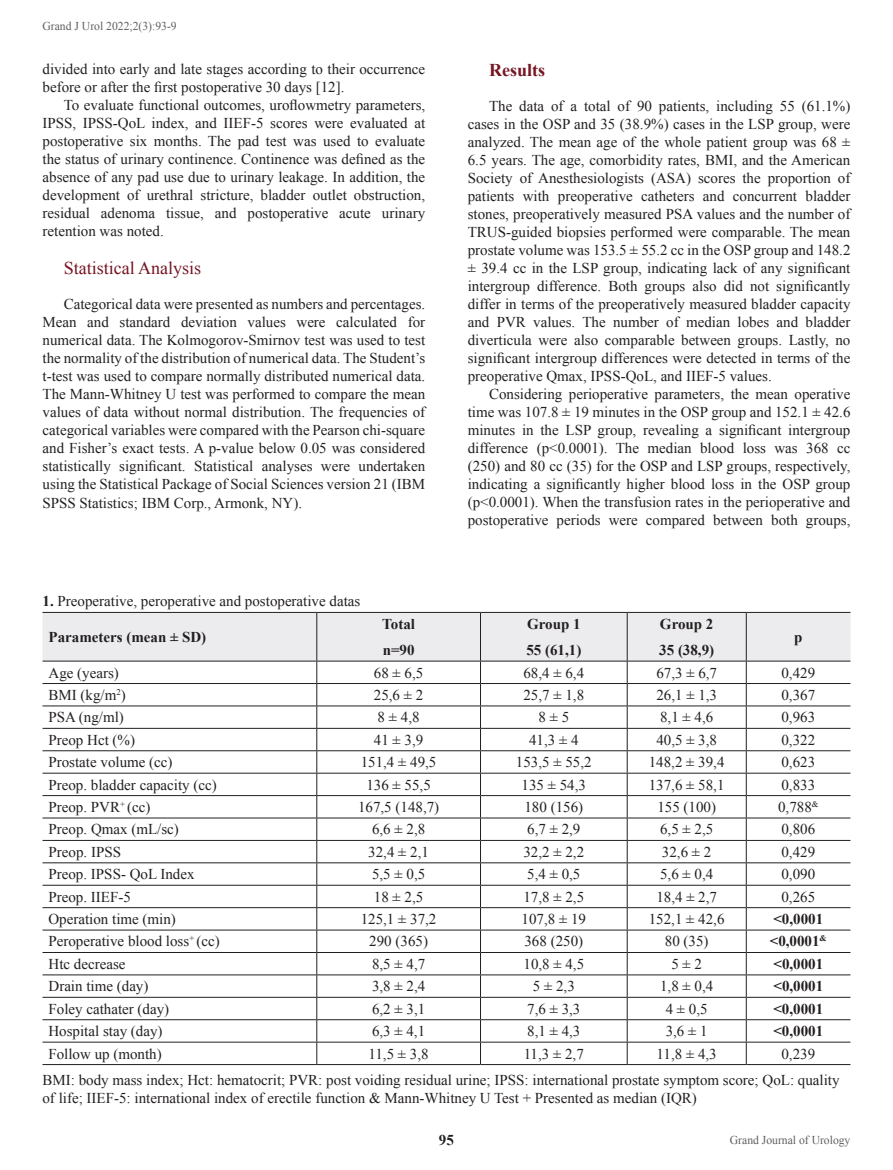
<style>
.page{position:relative;width:893px;height:1170px;background:#fff}
.page>*{position:absolute;margin:0;border:0;box-sizing:border-box;transform-origin:0 0}
.Bordo_yazı_için_basl{font:18px "Times New Roman";color:#741523}
.Bordo_yazı_için_basl-2{font:700 18px "Times New Roman";color:#741523}
.t1{font:15px/18px "Times New Roman";color:#231f20;text-align:justify}
.t2{font:700 15px "Times New Roman";color:#231f20}
.t3{font:12px "Times New Roman";color:#5f605f}
.s1{font-weight:700}
</style>
<div class="page">
<svg style="left:43px;top:612px;width:807px;height:452px"></svg>
<hr style="left:43px;top:1064px;width:274px;height:1px;background:#231f20">
<hr style="left:317px;top:1064px;width:163px;height:1px;background:#231f20">
<hr style="left:480px;top:1064px;width:147px;height:1px;background:#231f20">
<hr style="left:627px;top:1064px;width:119px;height:1px;background:#231f20">
<hr style="left:746px;top:1064px;width:104px;height:1px;background:#231f20">
<p class="t3" style="left:43px;top:17px;width:136px">Grand J Urol 2022;2(3):93-9</p>
<p class="t1" style="left:43px;top:60px;width:384px">divided into early and late stages according to their occurrence before or after the first postoperative 30 days [12].</p>
<p class="t1" style="left:43px;top:96px;width:384px;text-indent:21px">To evaluate functional outcomes, uroflowmetry parameters, IPSS, IPSS-QoL index, and IIEF-5 scores were evaluated at postoperative six months. The pad test was used to evaluate the status of urinary continence. Continence was defined as the absence of any pad use due to urinary leakage. In addition, the development of urethral stricture, bladder outlet obstruction, residual adenoma tissue, and postoperative acute urinary retention was noted.</p>
<p class="Bordo_yazı_için_basl" style="left:64px;top:256px;width:139px">Statistical Analysis</p>
<p class="t1" style="left:43px;top:295px;width:384px;text-indent:21px">Categorical data were presented as numbers and percentages.<br>Mean and standard deviation values were calculated for numerical data. The Kolmogorov-Smirnov test was used to test the normality of the distribution of numerical data. The Student’s t-test was used to compare normally distributed numerical data.<br>The Mann-Whitney U test was performed to compare the mean values of data without normal distribution. The frequencies of categorical variables were compared with the Pearson chi-square and Fisher’s exact tests. A p-value below 0.05 was considered statistically significant. Statistical analyses were undertaken using the Statistical Package of Social Sciences version 21 (IBM SPSS Statistics; IBM Corp., Armonk, NY).</p>
<p class="t1" style="left:43px;top:591px;width:319px"><span class="s1">1.</span> Preoperative, peroperative and postoperative datas</p>
<p class="t2" style="left:49px;top:626px;width:159px">Parameters (mean ± SD)</p>
<p class="t2" style="left:382px;top:613px;width:34px">Total</p>
<p class="t2" style="left:383px;top:639px;width:33px">n=90</p>
<p class="Bordo_yazı_için_basl-2" style="left:489px;top:58px;width:57px">Results</p>
<p class="t1" style="left:468px;top:97px;width:384px;text-indent:21px">The data of a total of 90 patients, including 55 (61.1%) cases in the OSP and 35 (38.9%) cases in the LSP group, were analyzed. The mean age of the whole patient group was 68 ± 6.5 years. The age, comorbidity rates, BMI, and the American Society of Anesthesiologists (ASA) scores the proportion of patients with preoperative catheters and concurrent bladder stones, preoperatively measured PSA values and the number of TRUS-guided biopsies performed were comparable. The mean prostate volume was 153.5 ± 55.2 cc in the OSP group and 148.2 ± 39.4 cc in the LSP group, indicating lack of any significant intergroup difference. Both groups also did not significantly differ in terms of the preoperatively measured bladder capacity and PVR values. The number of median lobes and bladder diverticula were also comparable between groups. Lastly, no significant intergroup differences were detected in terms of the preoperative Qmax, IPSS-QoL, and IIEF-5 values.</p>
<p class="t1" style="left:468px;top:385px;width:384px;text-indent:21px">Considering perioperative parameters, the mean operative time was 107.8 ± 19 minutes in the OSP group and 152.1 ± 42.6 minutes in the LSP group, revealing a significant intergroup difference (p&lt;0.0001). The median blood loss was 368 cc (250) and 80 cc (35) for the OSP and LSP groups, respectively, indicating a significantly higher blood loss in the OSP group (p&lt;0.0001). When the transfusion rates in the perioperative and postoperative periods were compared between both groups,</p>
<p class="t2" style="left:527px;top:613px;width:55px">Group 1</p>
<p class="t2" style="left:526px;top:639px;width:56px">55 (61,1)</p>
<p class="t2" style="left:660px;top:613px;width:55px">Group 2</p>
<p class="t2" style="left:659px;top:639px;width:56px">35 (38,9)</p>
<p class="t2" style="left:794px;top:626px;width:10px">p</p>
<p class="t1" style="left:49px;top:663px;width:72px">Age (years)</p>
<p class="t1" style="left:374px;top:663px;width:51px">68 ± 6,5</p>
<p class="t1" style="left:523px;top:663px;width:62px">68,4 ± 6,4</p>
<p class="t1" style="left:656px;top:663px;width:62px">67,3 ± 6,7</p>
<p class="t1" style="left:781px;top:663px;width:35px">0,429</p>
<p class="t1" style="left:48px;top:685px;width:79px">BMI (kg/m<sup>2</sup>)</p>
<p class="t1" style="left:374px;top:685px;width:51px">25,6 ± 2</p>
<p class="t1" style="left:523px;top:685px;width:62px">25,7 ± 1,8</p>
<p class="t1" style="left:656px;top:685px;width:62px">26,1 ± 1,3</p>
<p class="t1" style="left:781px;top:685px;width:35px">0,367</p>
<p class="t1" style="left:48px;top:708px;width:77px">PSA (ng/ml)</p>
<p class="t1" style="left:378px;top:708px;width:43px">8 ± 4,8</p>
<p class="t1" style="left:538px;top:708px;width:32px">8 ± 5</p>
<p class="t1" style="left:660px;top:708px;width:55px">8,1 ± 4,6</p>
<p class="t1" style="left:781px;top:708px;width:35px">0,963</p>
<p class="t1" style="left:48px;top:730px;width:88px">Preop Hct (%)</p>
<p class="t1" style="left:374px;top:730px;width:51px">41 ± 3,9</p>
<p class="t1" style="left:529px;top:730px;width:51px">41,3 ± 4</p>
<p class="t1" style="left:656px;top:730px;width:62px">40,5 ± 3,8</p>
<p class="t1" style="left:781px;top:730px;width:35px">0,322</p>
<p class="t1" style="left:48px;top:752px;width:126px">Prostate volume (cc)</p>
<p class="t1" style="left:361px;top:752px;width:77px">151,4 ± 49,5</p>
<p class="t1" style="left:516px;top:752px;width:77px">153,5 ± 55,2</p>
<p class="t1" style="left:649px;top:752px;width:77px">148,2 ± 39,4</p>
<p class="t1" style="left:781px;top:752px;width:35px">0,623</p>
<p class="t1" style="left:48px;top:775px;width:170px">Preop. bladder capacity (cc)</p>
<p class="t1" style="left:366px;top:775px;width:66px">136 ± 55,5</p>
<p class="t1" style="left:522px;top:775px;width:66px">135 ± 54,3</p>
<p class="t1" style="left:649px;top:775px;width:77px">137,6 ± 58,1</p>
<p class="t1" style="left:781px;top:775px;width:35px">0,833</p>
<p class="t1" style="left:48px;top:797px;width:104px">Preop. PVR<sup>+</sup> (cc)</p>
<p class="t1" style="left:358px;top:797px;width:83px">167,5 (148,7)</p>
<p class="t1" style="left:524px;top:797px;width:60px">180 (156)</p>
<p class="t1" style="left:657px;top:797px;width:60px">155 (100)</p>
<p class="t1" style="left:778px;top:797px;width:42px">0,788<sup>&amp;</sup></p>
<p class="t1" style="left:49px;top:820px;width:132px">Preop. Qmax (mL/sc)</p>
<p class="t1" style="left:372px;top:820px;width:55px">6,6 ± 2,8</p>
<p class="t1" style="left:527px;top:820px;width:55px">6,7 ± 2,9</p>
<p class="t1" style="left:660px;top:820px;width:55px">6,5 ± 2,5</p>
<p class="t1" style="left:781px;top:820px;width:35px">0,806</p>
<p class="t1" style="left:49px;top:842px;width:74px">Preop. IPSS</p>
<p class="t1" style="left:368px;top:842px;width:62px">32,4 ± 2,1</p>
<p class="t1" style="left:523px;top:842px;width:62px">32,2 ± 2,2</p>
<p class="t1" style="left:662px;top:842px;width:51px">32,6 ± 2</p>
<p class="t1" style="left:781px;top:842px;width:35px">0,429</p>
<p class="t1" style="left:48px;top:864px;width:148px">Preop. IPSS- QoL Index</p>
<p class="t1" style="left:372px;top:864px;width:55px">5,5 ± 0,5</p>
<p class="t1" style="left:527px;top:864px;width:55px">5,4 ± 0,5</p>
<p class="t1" style="left:660px;top:864px;width:55px">5,6 ± 0,4</p>
<p class="t1" style="left:781px;top:864px;width:35px">0,090</p>
<p class="t1" style="left:48px;top:887px;width:84px">Preop. IIEF-5</p>
<p class="t1" style="left:374px;top:887px;width:51px">18 ± 2,5</p>
<p class="t1" style="left:523px;top:887px;width:62px">17,8 ± 2,5</p>
<p class="t1" style="left:656px;top:887px;width:62px">18,4 ± 2,7</p>
<p class="t1" style="left:781px;top:887px;width:35px">0,265</p>
<p class="t1" style="left:48px;top:909px;width:129px">Operation time (min)</p>
<p class="t1" style="left:361px;top:909px;width:77px">125,1 ± 37,2</p>
<p class="t1" style="left:522px;top:909px;width:66px">107,8 ± 19</p>
<p class="t1" style="left:649px;top:909px;width:77px">152,1 ± 42,6</p>
<p class="t2" style="left:773px;top:908px;width:51px">&lt;0,0001</p>
<p class="t1" style="left:48px;top:932px;width:173px">Peroperative blood loss<sup>+</sup> (cc)</p>
<p class="t1" style="left:369px;top:932px;width:60px">290 (365)</p>
<p class="t1" style="left:524px;top:932px;width:60px">368 (250)</p>
<p class="t1" style="left:665px;top:932px;width:45px">80 (35)</p>
<p class="t2" style="left:770px;top:930px;width:59px">&lt;0,0001<sup>&amp;</sup></p>
<p class="t1" style="left:49px;top:954px;width:79px">Htc decrease</p>
<p class="t1" style="left:372px;top:954px;width:55px">8,5 ± 4,7</p>
<p class="t1" style="left:523px;top:954px;width:62px">10,8 ± 4,5</p>
<p class="t1" style="left:671px;top:954px;width:32px">5 ± 2</p>
<p class="t2" style="left:773px;top:953px;width:51px">&lt;0,0001</p>
<p class="t1" style="left:49px;top:976px;width:101px">Drain time (day)</p>
<p class="t1" style="left:372px;top:976px;width:55px">3,8 ± 2,4</p>
<p class="t1" style="left:533px;top:976px;width:43px">5 ± 2,3</p>
<p class="t1" style="left:660px;top:976px;width:55px">1,8 ± 0,4</p>
<p class="t2" style="left:773px;top:975px;width:51px">&lt;0,0001</p>
<p class="t1" style="left:48px;top:999px;width:122px">Foley cathater (day)</p>
<p class="t1" style="left:372px;top:999px;width:55px">6,2 ± 3,1</p>
<p class="t1" style="left:527px;top:999px;width:55px">7,6 ± 3,3</p>
<p class="t1" style="left:666px;top:999px;width:43px">4 ± 0,5</p>
<p class="t2" style="left:773px;top:998px;width:51px">&lt;0,0001</p>
<p class="t1" style="left:48px;top:1021px;width:116px">Hospital stay (day)</p>
<p class="t1" style="left:372px;top:1021px;width:55px">6,3 ± 4,1</p>
<p class="t1" style="left:527px;top:1021px;width:55px">8,1 ± 4,3</p>
<p class="t1" style="left:666px;top:1021px;width:43px">3,6 ± 1</p>
<p class="t2" style="left:773px;top:1020px;width:51px">&lt;0,0001</p>
<p class="t1" style="left:48px;top:1044px;width:115px">Follow up (month)</p>
<p class="t1" style="left:368px;top:1044px;width:62px">11,5 ± 3,8</p>
<p class="t1" style="left:524px;top:1044px;width:62px">11,3 ± 2,7</p>
<p class="t1" style="left:657px;top:1044px;width:62px">11,8 ± 4,3</p>
<p class="t1" style="left:781px;top:1044px;width:35px">0,239</p>
<p class="t1" style="left:42px;top:1071px;width:799px">BMI: body mass index; Hct: hematocrit; PVR: post voiding residual urine; IPSS: international prostate symptom score; QoL: quality of life; IIEF-5: international index of erectile function &amp; Mann-Whitney U Test + Presented as median (IQR)</p>
<p class="t2" style="left:439px;top:1129px;width:16px">95</p>
<p class="t3" style="left:730px;top:1131px;width:122px">Grand Journal of Urology</p>
</div>
